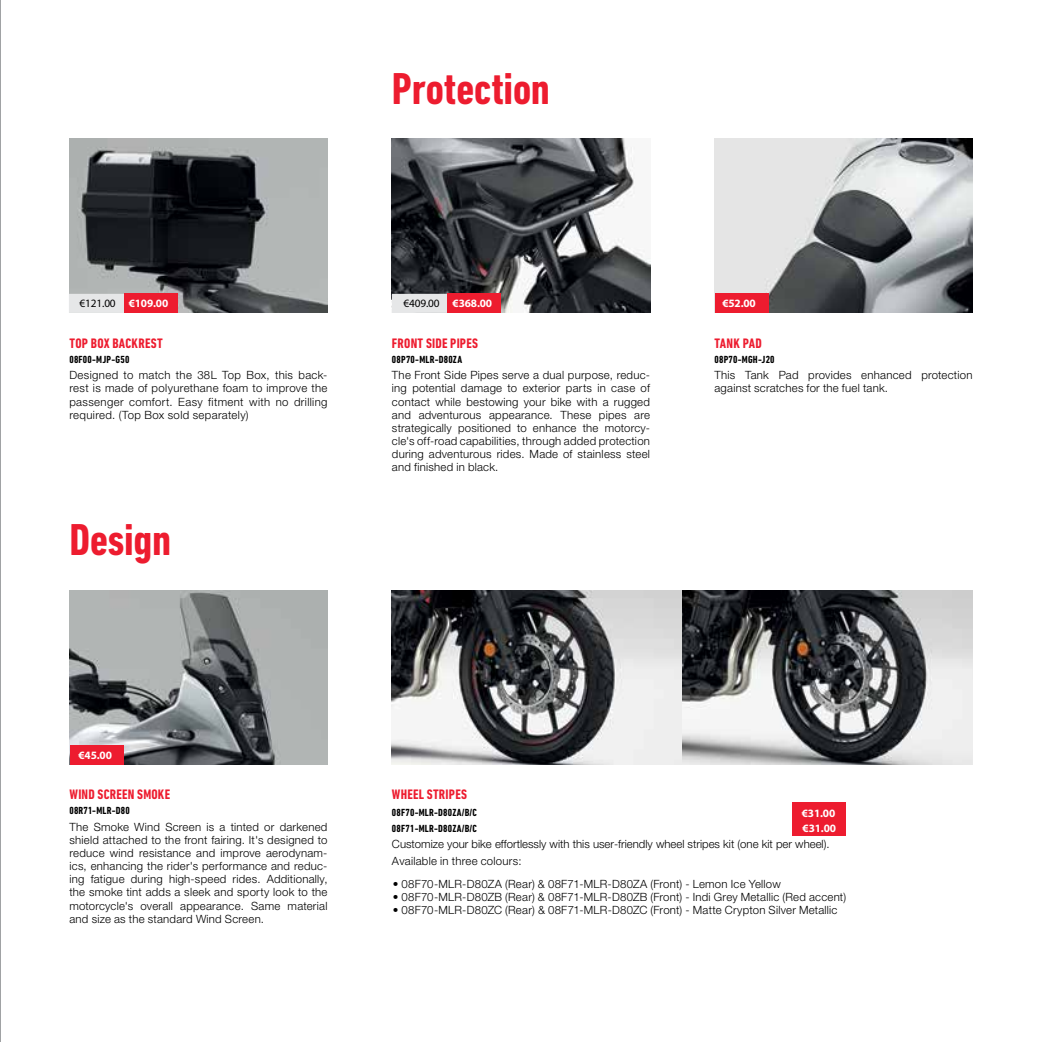
<style>
.page{position:relative;width:1042px;height:1042px;background:#fff}
.page>*{position:absolute;margin:0;border:0;box-sizing:border-box;transform-origin:0 0}
.t1{font:700 condensed 45.5px "DIN Next LT Pro";letter-spacing:-.005em;color:#ed1c2f}
.t2{font:15.75px "Myriad Arabic";letter-spacing:-.01em;color:#000}
.t3{font:700 15.75px/15.2px "Myriad Arabic";letter-spacing:-.01em;color:#fff}
.t4{font:700 condensed 14px "DIN Next LT Pro";letter-spacing:.015em;color:#ed1c2f}
.t5{font:300 11.38px/13.1px "Helvetica Neue";letter-spacing:.02em;color:#000;text-align:justify}
.t6{font:300 11.38px/16.6px "Helvetica Neue";color:#000}
.t7{font:700 condensed 10.5px/15.9px "DIN Next LT Pro";letter-spacing:.02em;color:#000}
.s1{font-weight:700;color:#fff}
</style>
<div class="page">
<img style="left:69px;top:139px;width:258px;height:174px">
<img style="left:392px;top:139px;width:258px;height:174px">
<img style="left:714px;top:139px;width:258px;height:174px">
<img style="left:69px;top:590px;width:258px;height:174px">
<img style="left:392px;top:590px;width:290px;height:174px">
<svg style="left:682px;top:590px;width:290px;height:174px"></svg>
<hr style="left:0;top:0;width:1px;height:1042px;background:#939598">
<div style="left:715px;top:293px;width:54px;height:20px;background:#ed1c2f"></div>
<svg style="left:392px;top:294px;width:55px;height:19px"></svg>
<div style="left:447px;top:293px;width:54px;height:20px;background:#ed1c2f"></div>
<svg style="left:69px;top:294px;width:55px;height:19px"></svg>
<div style="left:124px;top:293px;width:54px;height:20px;background:#ed1c2f"></div>
<div style="left:70px;top:745px;width:54px;height:19px;background:#ed1c2f"></div>
<div style="left:792px;top:802px;width:54px;height:33px;background:#ed1c2f"></div>
<h1 class="t1" style="left:392px;top:62px;width:159px">Protection</h1>
<h2 class="t2" style="left:80px;top:292px;width:90px">€121.00 <span class="s1">€109.00</span></h2>
<h2 class="t2" style="left:403px;top:292px;width:90px">€409.00 <span class="s1">€368.00</span></h2>
<h2 class="t3" style="left:722px;top:294px;width:35px">€52.00</h2>
<p class="t4" style="left:69px;top:335px;width:95px">TOP BOX BACKREST</p>
<p class="t7" style="left:69px;top:351px;width:61px">08F00-MJP-G50</p>
<p class="t5" style="left:69px;top:368px;width:259px">Designed to match the 38L Top Box, this back&shy;rest is made of polyurethane foam to improve the passenger comfort. Easy fitment with no drilling required. (Top Box sold separately)</p>
<h1 class="t1" style="left:69px;top:514px;width:103px">Design</h1>
<p class="t4" style="left:392px;top:335px;width:88px">FRONT SIDE PIPES</p>
<p class="t7" style="left:392px;top:351px;width:72px">08P70-MLR-D80ZA</p>
<p class="t5" style="left:392px;top:368px;width:259px">The Front Side Pipes serve a dual purpose, reduc&shy;ing potential damage to exterior parts in case of contact while bestowing your bike with a rugged and adventurous appearance. These pipes are strategically positioned to enhance the motorcy&shy;cle's off-road capabilities, through added protection during adventurous rides. Made of stainless steel and finished in black.</p>
<p class="t4" style="left:714px;top:335px;width:49px">TANK PAD</p>
<p class="t7" style="left:714px;top:351px;width:62px">08P70-MGH-J20</p>
<p class="t5" style="left:714px;top:368px;width:259px">This Tank Pad provides enhanced protection against scratches for the fuel tank.</p>
<h2 class="t3" style="left:79px;top:746px;width:35px">€45.00</h2>
<p class="t4" style="left:69px;top:787px;width:102px">WIND SCREEN SMOKE</p>
<p class="t7" style="left:69px;top:802px;width:62px">08R71-MLR-D80</p>
<p class="t5" style="left:69px;top:820px;width:259px">The Smoke Wind Screen is a tinted or darkened shield attached to the front fairing. It's designed to reduce wind resistance and improve aerodynam&shy;ics, enhancing the rider's performance and reduc&shy;ing fatigue during high-speed rides. Additionally, the smoke tint adds a sleek and sporty look to the motorcycle's overall appearance. Same material and size as the standard Wind Screen.</p>
<p class="t4" style="left:392px;top:787px;width:76px">WHEEL STRIPES</p>
<p class="t7" style="left:392px;top:804px;width:86px">08F70-MLR-D80ZA/B/C<br>08F71-MLR-D80ZA/B/C</p>
<p class="t6" style="left:392px;top:835px;width:439px">Customize your bike effortlessly with this user-friendly wheel stripes kit (one kit per wheel).<br>Available in three colours:</p>
<p class="t5" style="left:393px;top:877px;width:389px">• 08F70-MLR-D80ZA (Rear) &amp; 08F71-MLR-D80ZA (Front) - Lemon Ice Yellow</p>
<p class="t5" style="left:393px;top:890px;width:455px">• 08F70-MLR-D80ZB (Rear) &amp; 08F71-MLR-D80ZB (Front) - Indi Grey Metallic (Red accent)</p>
<p class="t5" style="left:393px;top:903px;width:446px">• 08F70-MLR-D80ZC (Rear) &amp; 08F71-MLR-D80ZC (Front) - Matte Crypton Silver Metallic</p>
<h2 class="t3" style="left:802px;top:803px;width:36px">€31.00 €31.00</h2>
</div>
